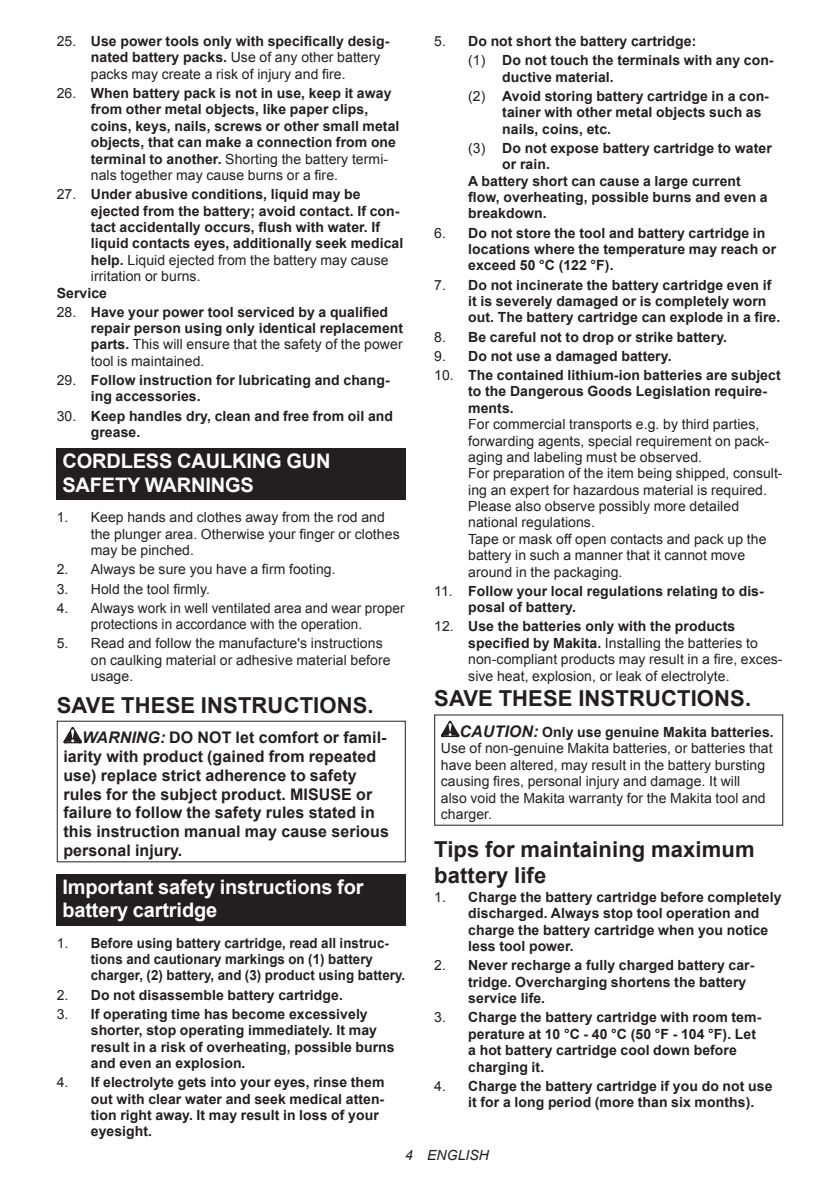
<style>
.page{position:relative;width:840px;height:1191px;background:#fff}
.page>*{position:absolute;margin:0;border:0;box-sizing:border-box;transform-origin:0 0}
.t1{font:700 22px/25.8px "Arial";letter-spacing:.005em;color:#231f20}
.t2{font:700 20px/23.4px "Arial";letter-spacing:-.01em;color:#fff}
.t3{font:700 16px/18.8px "Arial";letter-spacing:.005em;color:#231f20}
.t4{font:700 14px/16.4px "Arial";letter-spacing:.005em;color:#231f20}
.t5{font:14px/16.4px "Arial";letter-spacing:.005em;color:#231f20}
.t6{font:700 14px/16.4px "Arial";letter-spacing:.005em;color:#231f20;scale:.95 1}
.t7{font:italic 14px "Arial";letter-spacing:.005em;color:#231f20}
.s1{font-weight:700}
.s2{font-weight:400}
.s3{font-style:italic}
.s4{font-weight:700;font-style:italic;font-size:16px}
</style>
<div class="page">
<div style="left:57px;top:448px;width:348px;height:52px;background:#231f20"></div>
<svg style="left:63px;top:727px;width:19px;height:16px"></svg>
<div style="left:57px;top:873px;width:348px;height:52px;background:#231f20"></div>
<svg style="left:440px;top:720px;width:19px;height:17px"></svg>
<p class="t5" style="left:91px;top:33px;width:300px;text-indent:-34px">25. <span class="s1">Use power tools only with specifically desig&shy;nated battery packs.</span> Use of any other battery packs may create a risk of injury and fire.</p>
<p class="t4" style="left:91px;top:85px;width:310px;text-indent:-34px"><span class="s2">26.</span> When battery pack is not in use, keep it away from other metal objects, like paper clips, coins, keys, nails, screws or other small metal objects, that can make a connection from one terminal to another. <span class="s2">Shorting the battery termi&shy;nals together may cause burns or a fire.</span></p>
<p class="t4" style="left:91px;top:186px;width:314px;text-indent:-34px"><span class="s2">27.</span> Under abusive conditions, liquid may be ejected from the battery; avoid contact. If con&shy;tact accidentally occurs, flush with water. If liquid contacts eyes, additionally seek medical help. <span class="s2">Liquid ejected from the battery may cause irritation or burns.</span></p>
<p class="t4" style="left:57px;top:285px;width:52px">Service</p>
<p class="t4" style="left:91px;top:304px;width:314px;text-indent:-34px"><span class="s2">28.</span> Have your power tool serviced by a qualified repair person using only identical replacement parts. <span class="s2">This will ensure that the safety of the power tool is maintained.</span></p>
<p class="t4" style="left:91px;top:372px;width:300px;text-indent:-34px"><span class="s2">29.</span> Follow instruction for lubricating and chang&shy;ing accessories.</p>
<p class="t4" style="left:91px;top:408px;width:304px;text-indent:-34px"><span class="s2">30.</span> Keep handles dry, clean and free from oil and grease.</p>
<h2 class="t2" style="left:62px;top:450px;width:269px">CORDLESS CAULKING GUN<br>SAFETY WARNINGS</h2>
<p class="t5" style="left:91px;top:509px;width:310px;text-indent:-34px">1. Keep hands and clothes away from the rod and the plunger area. Otherwise your finger or clothes may be pinched.</p>
<p class="t5" style="left:57px;top:561px;width:280px">2. Always be sure you have a firm footing.</p>
<p class="t5" style="left:57px;top:580px;width:155px">3. Hold the tool firmly.</p>
<p class="t5" style="left:57px;top:600px;width:349px;text-align:center">4. Always work in well ventilated area and wear proper protections in accordance with the operation.</p>
<p class="t5" style="left:91px;top:635px;width:301px;text-indent:-34px">5. Read and follow the manufacture's instructions on caulking material or adhesive material before usage.</p>
<h1 class="t1" style="left:57px;top:692px;width:318px">SAVE THESE INSTRUCTIONS.</h1>
<p class="t3" style="left:63px;top:729px;width:327px;text-indent:19px"><span class="s3">WARNING:</span> DO NOT let comfort or famil&shy;iarity with product (gained from repeated use) replace strict adherence to safety rules for the subject product. MISUSE or failure to follow the safety rules stated in this instruction manual may cause serious personal injury.</p>
<h2 class="t2" style="left:62px;top:875px;width:302px">Important safety instructions for battery cartridge</h2>
<p class="t6" style="left:91px;top:935px;width:332px;text-indent:-34px"><span class="s2">1.</span> Before using battery cartridge, read all instruc&shy;tions and cautionary markings on (1) battery charger, (2) battery, and (3) product using battery.</p>
<p class="t4" style="left:57px;top:987px;width:287px"><span class="s2">2.</span> Do not disassemble battery cartridge.</p>
<p class="t4" style="left:91px;top:1006px;width:305px;text-indent:-34px"><span class="s2">3.</span> If operating time has become excessively shorter, stop operating immediately. It may result in a risk of overheating, possible burns and even an explosion.</p>
<p class="t4" style="left:91px;top:1074px;width:295px;text-indent:-34px"><span class="s2">4.</span> If electrolyte gets into your eyes, rinse them out with clear water and seek medical atten&shy;tion right away. It may result in loss of your eyesight.</p>
<p class="t4" style="left:468px;top:32px;width:307px;line-height:19.2px;text-indent:-34px"><span class="s2">5.</span> Do not short the battery cartridge:<br><span class="s2">(1)</span> Do not touch the terminals with any con-</p>
<p class="t4" style="left:468px;top:68px;width:302px;line-height:19.2px;text-indent:34px">ductive material.<br><span class="s2">(2)</span> Avoid storing battery cartridge in a con-</p>
<p class="t4" style="left:502px;top:104px;width:261px">tainer with other metal objects such as nails, coins, etc.</p>
<p class="t4" style="left:468px;top:140px;width:305px"><span class="s2">(3)</span> Do not expose battery cartridge to water</p>
<p class="t4" style="left:502px;top:156px;width:49px">or rain.</p>
<p class="t4" style="left:468px;top:173px;width:274px">A battery short can cause a large current</p>
<p class="t4" style="left:468px;top:189px;width:301px">flow, overheating, possible burns and even a</p>
<p class="t4" style="left:468px;top:206px;width:80px">breakdown.</p>
<p class="t4" style="left:468px;top:225px;width:309px;text-indent:-34px"><span class="s2">6.</span> Do not store the tool and battery cartridge in locations where the temperature may reach or exceed 50 °C (122 °F).</p>
<p class="t4" style="left:468px;top:277px;width:313px;text-indent:-34px"><span class="s2">7.</span> Do not incinerate the battery cartridge even if it is severely damaged or is completely worn out. The battery cartridge can explode in a fire.</p>
<p class="t4" style="left:434px;top:329px;width:294px"><span class="s2">8.</span> Be careful not to drop or strike battery.</p>
<p class="t4" style="left:434px;top:348px;width:239px"><span class="s2">9.</span> Do not use a damaged battery.</p>
<p class="t4" style="left:468px;top:367px;width:314px;text-indent:-34px"><span class="s2">10.</span> The contained lithium-ion batteries are subject to the Dangerous Goods Legislation require&shy;ments.</p>
<p class="t5" style="left:468px;top:416px;width:316px">For commercial transports e.g. by third parties, forwarding agents, special requirement on pack&shy;aging and labeling must be observed.<br>For preparation of the item being shipped, consult&shy;ing an expert for hazardous material is required.<br>Please also observe possibly more detailed national regulations.<br>Tape or mask off open contacts and pack up the battery in such a manner that it cannot move around in the packaging.</p>
<p class="t4" style="left:468px;top:583px;width:297px;text-indent:-34px"><span class="s2">11.</span> Follow your local regulations relating to dis&shy;posal of battery.</p>
<p class="t5" style="left:468px;top:618px;width:315px;text-indent:-34px">12. <span class="s1">Use the batteries only with the products specified by Makita.</span> Installing the batteries to non-compliant products may result in a fire, exces&shy;sive heat, explosion, or leak of electrolyte.</p>
<h1 class="t1" style="left:434px;top:686px;width:318px">SAVE THESE INSTRUCTIONS.</h1>
<p class="t5" style="left:440px;top:724px;width:334px;text-indent:19px"><span class="s4">CAUTION:</span> <span class="s1">Only use genuine Makita batteries.<br></span>Use of non-genuine Makita batteries, or batteries that have been altered, may result in the battery bursting causing fires, personal injury and damage. It will<br>also void the Makita warranty for the Makita tool and charger.</p>
<h1 class="t1" style="left:434px;top:837px;width:322px">Tips for maintaining maximum battery life</h1>
<p class="t4" style="left:468px;top:889px;width:314px;text-indent:-34px"><span class="s2">1.</span> Charge the battery cartridge before completely discharged. Always stop tool operation and charge the battery cartridge when you notice less tool power.</p>
<p class="t4" style="left:468px;top:957px;width:287px;text-indent:-34px"><span class="s2">2.</span> Never recharge a fully charged battery car&shy;tridge. Overcharging shortens the battery service life.</p>
<p class="t4" style="left:468px;top:1009px;width:294px;text-indent:-34px"><span class="s2">3.</span> Charge the battery cartridge with room tem&shy;perature at 10 °C - 40 °C (50 °F - 104 °F). Let a hot battery cartridge cool down before charging it.</p>
<p class="t4" style="left:468px;top:1078px;width:305px;text-indent:-34px"><span class="s2">4.</span> Charge the battery cartridge if you do not use it for a long period (more than six months).</p>
<p class="t7" style="left:405px;top:1146px;width:85px">4 ENGLISH</p>
</div>
